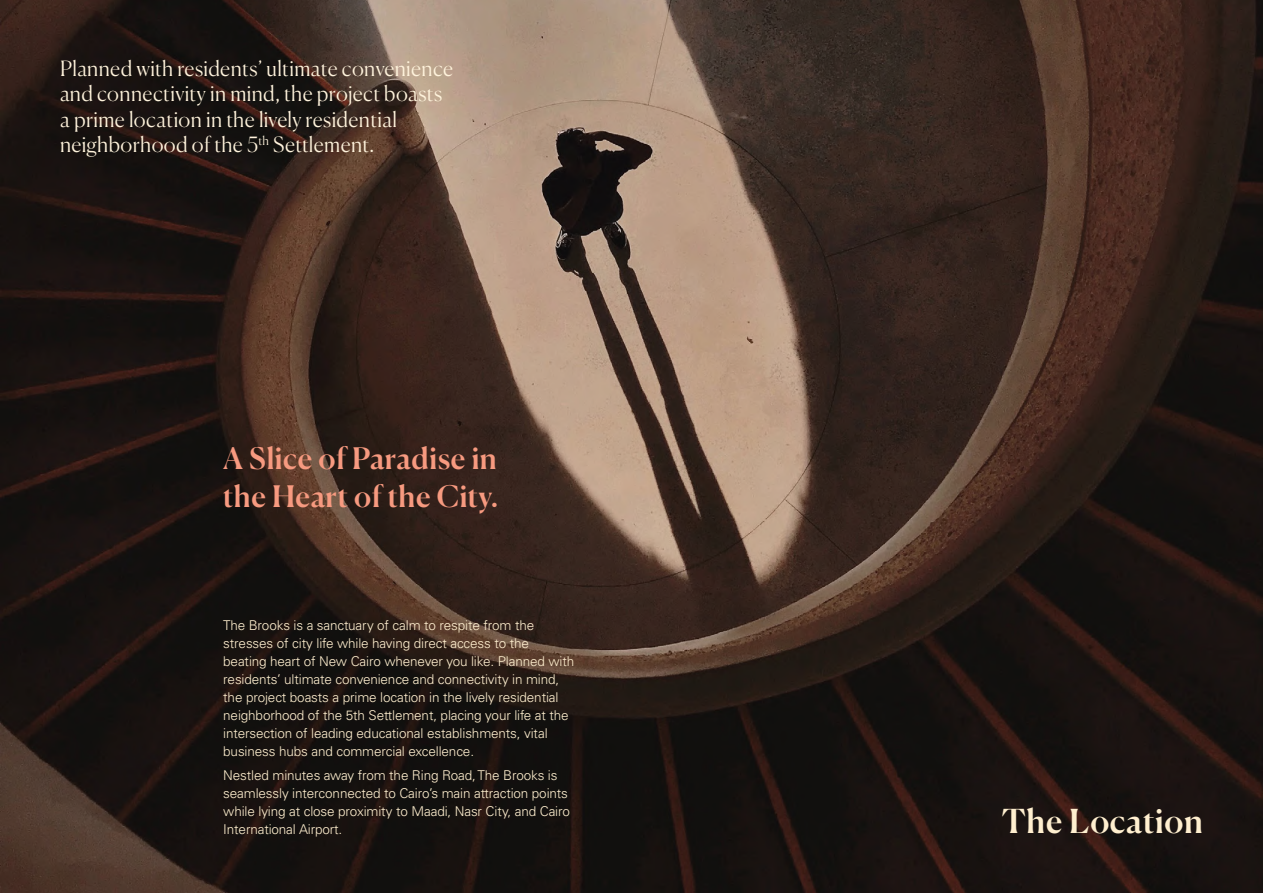
<style>
.page{position:relative;width:1263px;height:893px;background:#fff}
.page>*{position:absolute;margin:0;border:0;box-sizing:border-box;transform-origin:0 0}
.t1{font:500 33px "Canela";letter-spacing:.02em;color:#ffefcf}
.t2{font:500 29.7px/37px "Canela";letter-spacing:.015em;color:#f79a80}
.t3{font:300 21px/25.2px "Canela";letter-spacing:.02em;color:#fff3dc}
.t4{font:300 13.5px/18px "Univers LT Std";letter-spacing:-.01em;color:#ffefcf}
</style>
<div class="page">
<img style="left:0;top:0;width:1263px;height:893px">
<h3 class="t3" style="left:60px;top:54px;width:395px">Planned with residents’ ultimate convenience and connectivity in mind, the project boasts a prime location in the lively residential neighborhood of the 5<sup>th</sup> Settlement.</h3>
<h2 class="t2" style="left:223px;top:438px;width:277px">A Slice of Paradise in the Heart of the City.</h2>
<p class="t4" style="left:223px;top:616px;width:352px">The Brooks is a sanctuary of calm to respite from the stresses of city life while having direct access to the beating heart of New Cairo whenever you like. Planned with residents’ ultimate convenience and connectivity in mind, the project boasts a prime location in the lively residential neighborhood of the 5th Settlement, placing your life at the intersection of leading educational establishments, vital business hubs and commercial excellence.</p>
<p class="t4" style="left:223px;top:766px;width:348px">Nestled minutes away from the Ring Road, The Brooks is seamlessly interconnected to Cairo’s main attraction points while lying at close proximity to Maadi, Nasr City, and Cairo International Airport.</p>
<h1 class="t1" style="left:1002px;top:795px;width:203px">The Location</h1>
</div>
